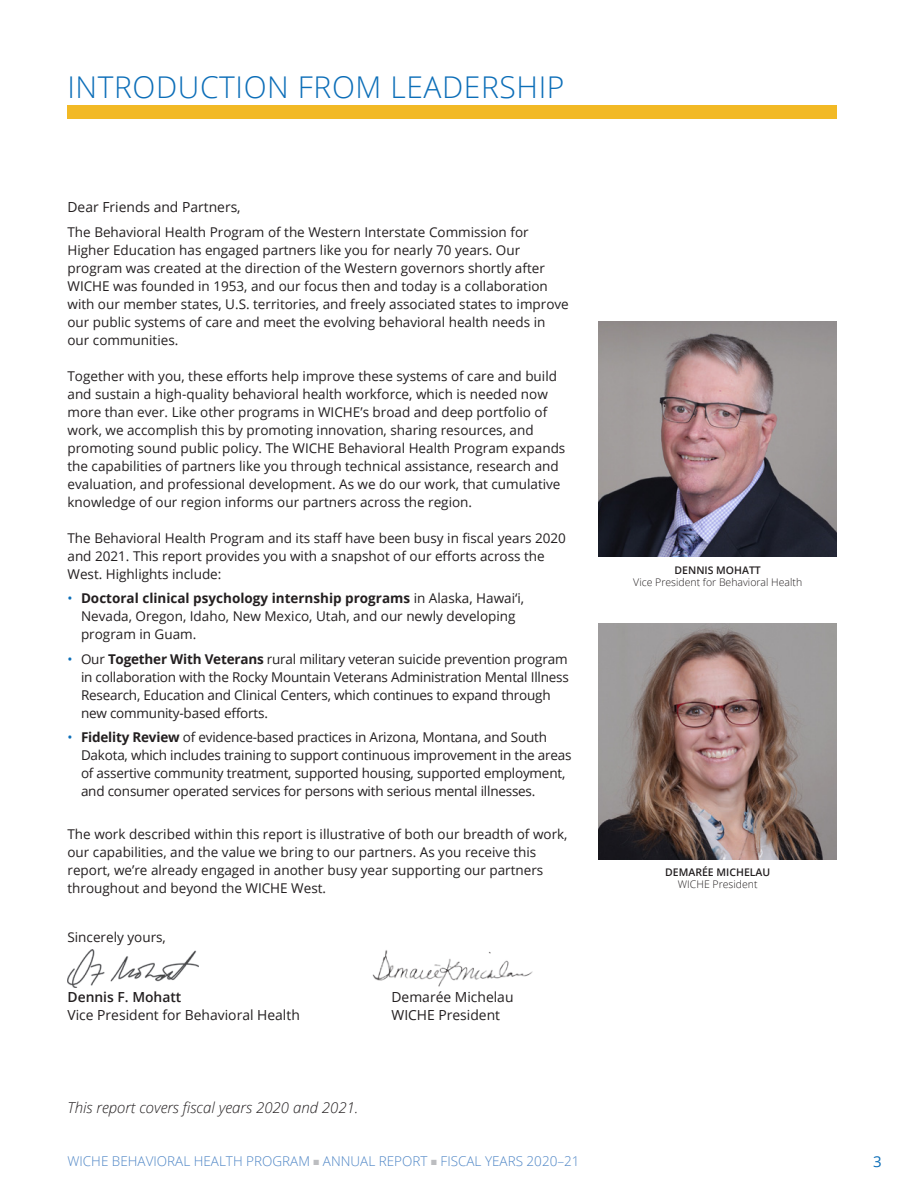
<style>
.page{position:relative;width:918px;height:1188px;background:#fff}
.page>*{position:absolute;margin:0;border:0;box-sizing:border-box;transform-origin:0 0}
.t1{font:300 30px "Open Sans";letter-spacing:.02em;color:#0c6eb8}
.END_Lead_Project{font:italic 300 15px "Open Sans";color:#231f20}
.t2{font:15px "Open Sans";color:#0c6eb8}
.t3{font:13.8px "Open Sans";color:#231f20}
.t4{font:600 13.8px "Open Sans";color:#231f20}
.t5{font:13.5px/18px "Open Sans";color:#231f20}
.t6{font:300 13.5px "Open Sans";color:#4f86c6}
.t7{font:300 10.5px "Open Sans";color:#231f20}
.t8{font:600 10.5px "Open Sans";color:#231f20}
.s1{color:#0c6eb8}
.s2{font-weight:700}
.s3{color:#bcbdc0}
</style>
<div class="page">
<img style="left:68px;top:950px;width:131px;height:38px">
<img style="left:372px;top:950px;width:161px;height:37px">
<div style="left:68px;top:106px;width:769px;height:13px;background:#f2b925"></div>
<img style="left:598px;top:321px;width:239px;height:236px">
<img style="left:598px;top:624px;width:239px;height:235px">
<p class="t1" style="left:68px;top:66px;width:498px">INTRODUCTION FROM LEADERSHIP</p>
<p class="t3" style="left:68px;top:198px;width:175px">Dear Friends and Partners,</p>
<p class="t5" style="left:68px;top:222px;width:503px">The Behavioral Health Program of the Western Interstate Commission for Higher Education has engaged partners like you for nearly 70 years. Our program was created at the direction of the Western governors shortly after WICHE was founded in 1953, and our focus then and today is a collaboration with our member states, U.S. territories, and freely associated states to improve our public systems of care and meet the evolving behavioral health needs in our communities.</p>
<p class="t5" style="left:68px;top:366px;width:499px">Together with you, these efforts help improve these systems of care and build and sustain a high-quality behavioral health workforce, which is needed now more than ever. Like other programs in WICHE’s broad and deep portfolio of work, we accomplish this by promoting innovation, sharing resources, and promoting sound public policy. The WICHE Behavioral Health Program expands the capabilities of partners like you through technical assistance, research and evaluation, and professional development. As we do our work, that cumulative knowledge of our region informs our partners across the region.</p>
<p class="t5" style="left:68px;top:528px;width:500px">The Behavioral Health Program and its staff have been busy in fiscal years 2020 and 2021. This report provides you with a snapshot of our efforts across the<br>West. Highlights include:</p>
<p class="t5" style="left:81px;top:589px;width:445px;text-indent:-14px"><span class="s1">•</span> <span class="s2">Doctoral clinical psychology internship programs</span> in Alaska, Hawai‘i,<br>Nevada, Oregon, Idaho, New Mexico, Utah, and our newly developing program in Guam.</p>
<p class="t5" style="left:81px;top:649px;width:489px;text-indent:-14px"><span class="s1">•</span> Our <span class="s2">Together With Veterans</span> rural military veteran suicide prevention program in collaboration with the Rocky Mountain Veterans Administration Mental Illness Research, Education and Clinical Centers, which continues to expand through new community-based efforts.</p>
<p class="t5" style="left:81px;top:728px;width:492px;text-indent:-14px"><span class="s1">•</span> <span class="s2">Fidelity Review</span> of evidence-based practices in Arizona, Montana, and South Dakota, which includes training to support continuous improvement in the areas of assertive community treatment, supported housing, supported employment, and consumer operated services for persons with serious mental illnesses.</p>
<p class="t5" style="left:68px;top:824px;width:502px">The work described within this report is illustrative of both our breadth of work, our capabilities, and the value we bring to our partners. As you receive this report, we’re already engaged in another busy year supporting our partners throughout and beyond the WICHE West.</p>
<p class="t5" style="left:68px;top:927px;width:100px">Sincerely yours,</p>
<p class="t4" style="left:68px;top:988px;width:115px">Dennis F. Mohatt</p>
<p class="t3" style="left:392px;top:988px;width:124px">Demarée Michelau</p>
<p class="t3" style="left:68px;top:1006px;width:234px">Vice President for Behavioral Health</p>
<p class="t3" style="left:391px;top:1006px;width:110px">WICHE President</p>
<p class="END_Lead_Project" style="left:68px;top:1098px;width:293px">This report covers fiscal years 2020 and 2021.</p>
<p class="t8" style="left:675px;top:563px;width:88px">DENNIS MOHATT</p>
<p class="t7" style="left:633px;top:575px;width:170px">Vice President for Behavioral Health</p>
<p class="t8" style="left:665px;top:865px;width:107px">DEMARÉE MICHELAU</p>
<p class="t7" style="left:678px;top:877px;width:81px">WICHE President</p>
<p class="t6" style="left:68px;top:1152px;width:514px">WICHE BEHAVIORAL HEALTH PROGRAM <span class="s3">■</span> ANNUAL REPORT <span class="s3">■</span> FISCAL YEARS 2020–21</p>
<p class="t2" style="left:873px;top:1151px;width:10px">3</p>
</div>
